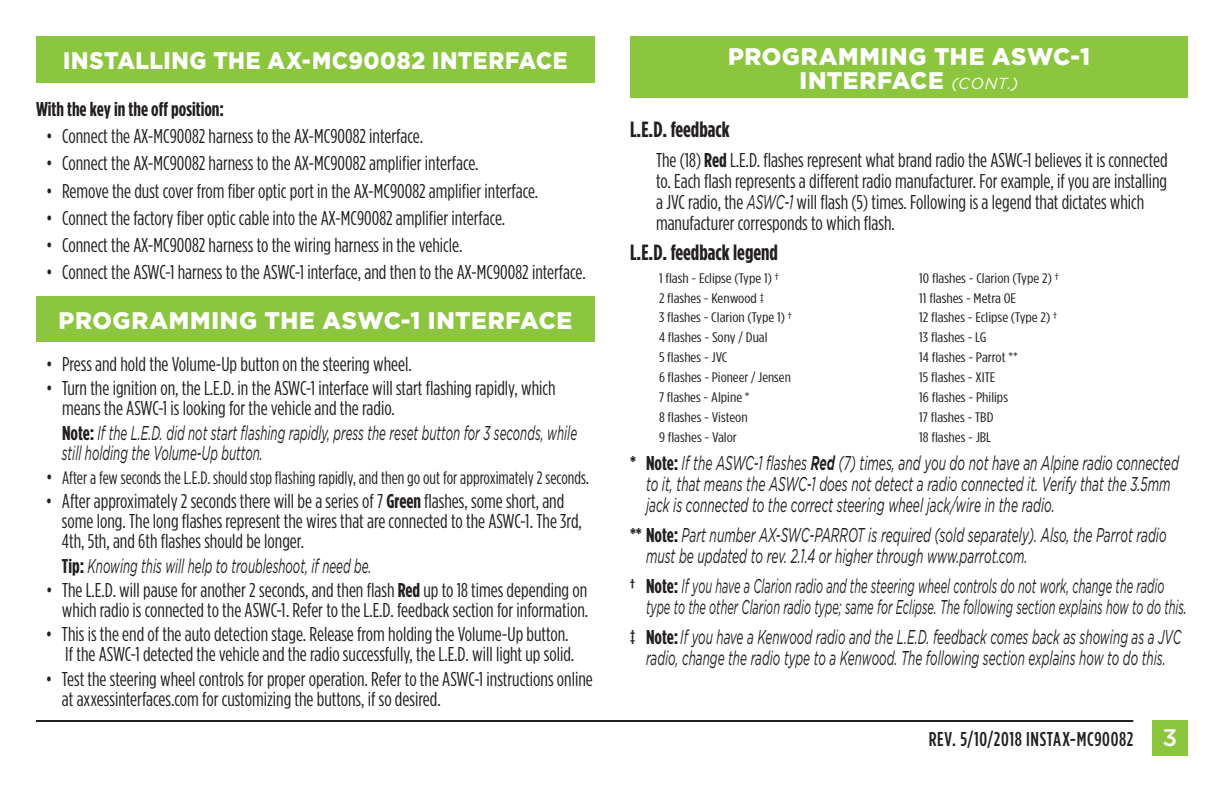
<style>
.page{position:relative;width:1224px;height:792px;background:#fff}
.page>*{position:absolute;margin:0;border:0;box-sizing:border-box;transform-origin:0 0}
.t1{font:900 24px/24px "Gotham";letter-spacing:.025em;color:#fff;text-align:center}
.t2{font:900 24px "Gotham";letter-spacing:.025em;color:#fff;scale:.92 1}
.t3{font:700 22px "Gotham Condensed";color:#231f20}
.t4{font:20px/20px "Gotham Condensed";color:#231f20}
.t5{font:italic 20px/21px "Gotham";color:#231f20;scale:.6 1}
.t6{font:italic 20px/21px "Gotham";color:#231f20;scale:.55 1}
.t7{font:italic 20px/20px "Gotham";color:#231f20;scale:.58 1}
.t8{font:italic 20px/21px "Gotham";color:#231f20;text-align:center;scale:.59 1}
.t9{font:500 20px "Gotham Condensed";letter-spacing:.03em;color:#231f20}
.t10{font:700 20px "Gotham Condensed";color:#231f20}
.t11{font:18px "Gotham Condensed";color:#231f20}
.t12{font:13.8px/19.8px "Gotham Condensed";color:#231f20;scale:1.22 1}
.s1{font-family:"Gotham Condensed";font-weight:700;font-style:normal}
.s2{font-size:20px}
.s3{font-weight:700}
.s4{font-weight:400;font-style:italic;font-size:16px}
.s5{font-family:"Gotham";font-style:italic}
.s6{font-family:"Gotham";font-size:24px;color:#fff}
</style>
<div class="page">
<div style="left:1152px;top:720px;width:36px;height:36px;background:#8bc63e"></div>
<hr style="left:36px;top:720px;width:1097px;height:2px;background:#231f20">
<div style="left:36px;top:36px;width:559px;height:46px;background:#8bc63e"></div>
<div style="left:630px;top:36px;width:558px;height:62px;background:#8bc63e"></div>
<div style="left:36px;top:296px;width:559px;height:46px;background:#8bc63e"></div>
<p class="t2" style="left:63px;top:47px;width:550px">INSTALLING THE AX-MC90082 INTERFACE</p>
<p class="t10" style="left:36px;top:98px;width:190px">With the key in the off position:</p>
<p class="t4" style="left:46px;top:126px;width:379px">• Connect the AX-MC90082 harness to the AX-MC90082 interface.</p>
<p class="t4" style="left:46px;top:153px;width:434px">• Connect the AX-MC90082 harness to the AX-MC90082 amplifier interface.</p>
<p class="t4" style="left:46px;top:180px;width:494px">• Remove the dust cover from fiber optic port in the AX-MC90082 amplifier interface.</p>
<p class="t4" style="left:46px;top:207px;width:461px">• Connect the factory fiber optic cable into the AX-MC90082 amplifier interface.</p>
<p class="t4" style="left:46px;top:235px;width:418px">• Connect the AX-MC90082 harness to the wiring harness in the vehicle.</p>
<p class="t4" style="left:46px;top:262px;width:541px">• Connect the ASWC-1 harness to the ASWC-1 interface, and then to the AX-MC90082 interface.</p>
<p class="t1" style="left:59px;top:308px;width:515px">PROGRAMMING THE ASWC-1 INTERFACE</p>
<p class="t4" style="left:46px;top:354px;width:367px">• Press and hold the Volume-Up button on the steering wheel.</p>
<p class="t4" style="left:62px;top:378px;width:495px;text-indent:-16px">• Turn the ignition on, the L.E.D. in the ASWC-1 interface will start flashing rapidly, which means the ASWC-1 is looking for the vehicle and the radio.</p>
<p class="t7" style="left:62px;top:423px;width:890px"><span class="s1">Note:</span> If the L.E.D. did not start flashing rapidly, press the reset button for 3 seconds, while still holding the Volume-Up button.</p>
<p class="t11" style="left:46px;top:468px;width:545px"><span class="s2">•</span> After a few seconds the L.E.D. should stop flashing rapidly, and then go out for approximately 2 seconds<span class="s2">.</span></p>
<p class="t4" style="left:62px;top:491px;width:521px;text-indent:-16px">• After approximately 2 seconds there will be a series of 7 <span class="s3">Green</span> flashes, some short, and some long. The long flashes represent the wires that are connected to the ASWC-1. The 3rd,<br>4th, 5th, and 6th flashes should be longer.</p>
<p class="t7" style="left:62px;top:556px;width:535px"><span class="s1">Tip:</span> Knowing this will help to troubleshoot, if need be.</p>
<p class="t4" style="left:46px;top:580px;width:544px;text-align:right">• The L.E.D. will pause for another 2 seconds, and then flash <span class="s3">Red</span> up to 18 times depending on which radio is connected to the ASWC-1. Refer to the L.E.D. feedback section for information.</p>
<p class="t4" style="left:46px;top:624px;width:530px;text-align:right">• This is the end of the auto detection stage. Release from holding the Volume-Up button.<br>If the ASWC-1 detected the vehicle and the radio successfully, the L.E.D. will light up solid.</p>
<p class="t4" style="left:62px;top:668px;width:532px;text-indent:-16px">• Test the steering wheel controls for proper operation. Refer to the ASWC-1 instructions online at axxessinterfaces.com for customizing the buttons, if so desired.</p>
<p class="t1" style="left:728px;top:44px;width:363px">PROGRAMMING THE ASWC-1<br>INTERFACE <span class="s4">(CONT.)</span></p>
<p class="t3" style="left:630px;top:116px;width:101px">L.E.D. feedback</p>
<p class="t4" style="left:656px;top:149px;width:513px;line-height:21px">The (18) <span class="s3">Red</span> L.E.D. flashes represent what brand radio the ASWC-1 believes it is connected to. Each flash represents a different radio manufacturer. For example, if you are installing a JVC radio, the <span class="s5">ASWC-1</span> will flash (5) times. Following is a legend that dictates which manufacturer corresponds to which flash.</p>
<p class="t3" style="left:630px;top:239px;width:149px">L.E.D. feedback legend</p>
<p class="t12" style="left:659px;top:268px;width:110px">1 flash - Eclipse (Type 1) †<br>2 flashes - Kenwood ‡<br>3 flashes - Clarion (Type 1) †<br>4 flashes - Sony / Dual<br>5 flashes - JVC<br>6 flashes - Pioneer / Jensen<br>7 flashes - Alpine *<br>8 flashes - Visteon<br>9 flashes - Valor</p>
<p class="t12" style="left:919px;top:268px;width:116px">10 flashes - Clarion (Type 2) †<br>11 flashes - Metra OE<br>12 flashes - Eclipse (Type 2) †<br>13 flashes - LG<br>14 flashes - Parrot **<br>15 flashes - XITE<br>16 flashes - Philips<br>17 flashes - TBD<br>18 flashes - JBL</p>
<p class="t5" style="left:646px;top:452px;width:890px;text-indent:-16px"><span class="s1">* Note:</span> If the ASWC-1 flashes <span class="s3">Red</span> (7) times, and you do not have an Alpine radio connected to it, that means the ASWC-1 does not detect a radio connected it. Verify that the 3.5mm jack is connected to the correct steering wheel jack/wire in the radio.</p>
<p class="t5" style="left:646px;top:524px;width:869px;text-indent:-16px"><span class="s1">** Note:</span> Part number AX-SWC-PARROT is required (sold separately). Also, the Parrot radio must be updated to rev. 2.1.4 or higher through www.parrot.com.</p>
<p class="t6" style="left:646px;top:575px;width:985px;text-indent:-16px"><span class="s1">† Note:</span> If you have a Clarion radio and the steering wheel controls do not work, change the radio type to the other Clarion radio type; same for Eclipse. The following section explains how to do this.</p>
<p class="t8" style="left:630px;top:626px;width:936px"><span class="s1">‡ Note:</span>If you have a Kenwood radio and the L.E.D. feedback comes back as showing as a JVC radio, change the radio type to a Kenwood. The following section explains how to do this.</p>
<p class="t9" style="left:929px;top:728px;width:250px">REV. 5/10/2018 INSTAX-MC90082 <span class="s6">3</span></p>
</div>
